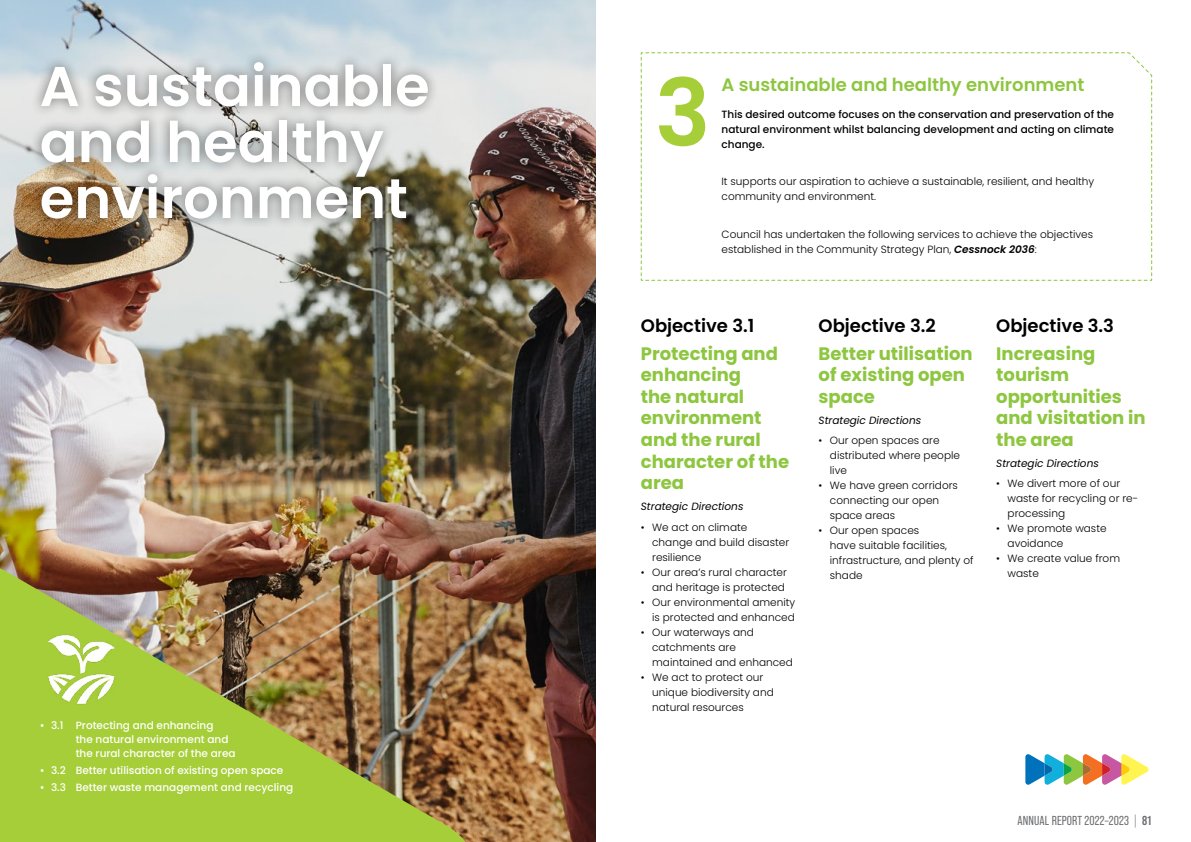
<style>
.page{position:relative;width:1191px;height:842px;background:#fff}
.page>*{position:absolute;margin:0;border:0;box-sizing:border-box;transform-origin:0 0}
.t1{font:600 93px "Poppins";color:#a6ce39}
.t2{font:600 56px/56px "Poppins";color:#fff}
.t3{font:700 18px/21.6px "Poppins";color:#8dc63f}
.t4{font:600 18px "Poppins";color:#000}
.t5{font:600 18px "Poppins";color:#8dc63f}
.t6{font:13px "Bebas Neue Pro";letter-spacing:.01em;color:#6d6e71}
.t7{font:300 10.5px/15px "Poppins";color:#000}
.t8{font:500 10.5px/14px "Poppins";color:#fff}
.t9{font:500 10.5px/15px "Poppins";color:#000;text-align:justify}
.t10{font:italic 10.5px "Poppins";color:#000}
.s1{font-weight:600;font-style:italic}
.s2{font-style:inherit}
.s3{font-weight:700}
</style>
<div class="page">
<img style="left:0;top:0;width:595px;height:842px">
<img style="left:0;top:564px;width:473px;height:278px">
<img style="left:48px;top:633px;width:74px;height:72px">
<div style="left:30px;top:51px;width:409px;height:179px;background:#000;opacity:.48"></div>
<svg style="left:1025px;top:754px;width:124px;height:31px"></svg>
<svg style="left:640px;top:52px;width:512px;height:229px"></svg>
<h2 class="t2" style="left:40px;top:59px;width:391px">A sustainable and healthy environment</h2>
<p class="t8" style="left:76px;top:718px;width:161px;text-indent:-36px">• 3.1 Protecting and enhancing<br>the natural environment and the rural character of the area</p>
<p class="t8" style="left:40px;top:763px;width:245px">• 3.2 Better utilisation of existing open space</p>
<p class="t8" style="left:40px;top:780px;width:255px">• 3.3 Better waste management and recycling</p>
<h1 class="t1" style="left:655px;top:59px;width:57px">3</h1>
<h3 class="t5" style="left:721px;top:75px;width:364px">A sustainable and healthy environment</h3>
<p class="t9" style="left:721px;top:106px;width:394px">This desired outcome focuses on the conservation and preservation of the natural environment whilst balancing development and acting on climate change.</p>
<p class="t7" style="left:721px;top:174px;width:374px">It supports our aspiration to achieve a sustainable, resilient, and healthy community and environment.</p>
<p class="t7" style="left:721px;top:227px;width:373px">Council has undertaken the following services to achieve the objectives established in the Community Strategy Plan, <span class="s1">Cessnock 2036</span>:</p>
<h3 class="t4" style="left:641px;top:316px;width:115px">Objective 3.1</h3>
<h3 class="t3" style="left:641px;top:343px;width:150px">Protecting and enhancing<br>the natural environment and the rural character of the area</h3>
<p class="t10" style="left:641px;top:500px;width:104px">Strategic Directions</p>
<p class="t7" style="left:652px;top:519px;width:138px;text-indent:-11px">• We act on climate change and build disaster resilience</p>
<p class="t7" style="left:641px;top:564px;width:147px;text-align:right">• Our area’s rural character and heritage is protected</p>
<p class="t7" style="left:641px;top:594px;width:156px;text-align:right">• Our environmental amenity is protected and enhanced</p>
<p class="t7" style="left:652px;top:624px;width:142px;text-indent:-11px">• Our waterways and catchments are maintained and enhanced</p>
<p class="t7" style="left:652px;top:669px;width:123px;text-indent:-11px">• We act to protect our unique biodiversity and natural resources</p>
<h3 class="t4" style="left:818px;top:316px;width:119px">Objective 3.2</h3>
<h3 class="t3" style="left:818px;top:343px;width:156px">Better utilisation of existing open space</h3>
<p class="t10" style="left:818px;top:414px;width:104px">Strategic Directions</p>
<p class="t7" style="left:830px;top:433px;width:132px;text-indent:-11px">• Our open spaces are distributed where people live</p>
<p class="t7" style="left:830px;top:478px;width:129px;text-indent:-11px">• We have green corridors connecting our open space areas</p>
<p class="t7" style="left:830px;top:523px;width:145px;text-indent:-11px">• Our open spaces<br>have suitable facilities, infrastructure, and plenty of shade</p>
<h3 class="t4" style="left:996px;top:316px;width:119px">Objective 3.3</h3>
<h3 class="t3" style="left:996px;top:343px;width:151px">Increasing tourism opportunities and visitation in the area</h3>
<p class="t10" style="left:996px;top:457px;width:104px">Strategic Directions</p>
<p class="t7" style="left:1007px;top:476px;width:132px;text-indent:-11px">• We divert more of our waste for recycling or re&shy;processing</p>
<p class="t7" style="left:1007px;top:521px;width:100px;text-indent:-11px">• We promote waste avoidance</p>
<p class="t7" style="left:1007px;top:551px;width:114px;text-indent:-11px">• We create value from waste</p>
<p class="t6" style="left:1017px;top:813px;width:135px">ANNUAL REPORT 2022–2023 <span class="s2">|</span> <span class="s3">81</span></p>
</div>
